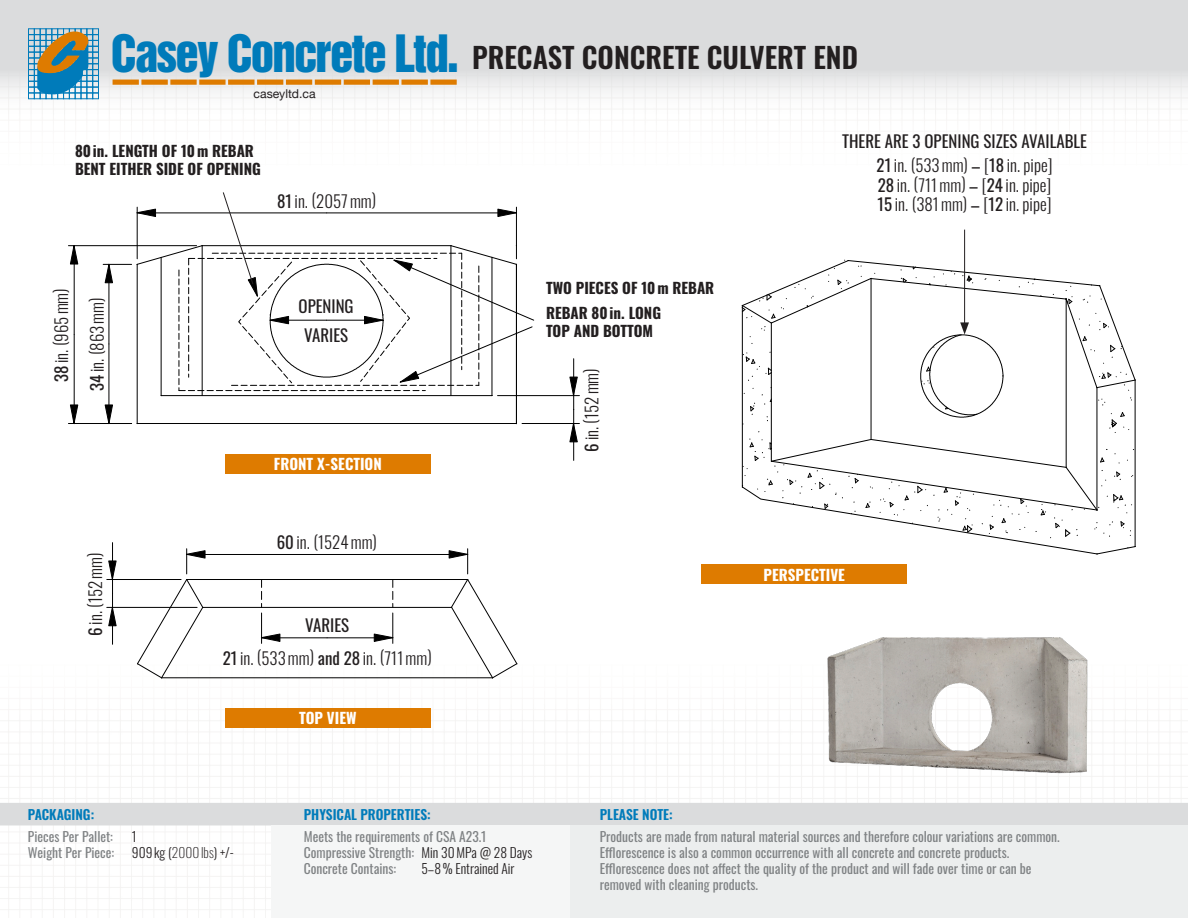
<style>
.page{position:relative;width:1188px;height:918px;background:#fff}
.page>*{position:absolute;margin:0;border:0;box-sizing:border-box;transform-origin:0 0}
.t1{font:47.1px "Helvetica Inserat";letter-spacing:-.04em;color:#007bba}
.t2{font:600 28.5px "Oswald";color:#231f20}
.t3{font:300 16.8px/32.5px "Oswald";color:#231f20;text-align:center}
.t4{font:16.8px/24.8px "Oswald";color:#231f20;text-align:center}
.t5{font:700 15px/24.8px "Oswald";color:#231f20}
.t6{font:700 15px "Oswald";color:#fff}
.t7{font:13.5px/16.2px "Oswald";color:#7f8284}
.t8{font:600 13.5px "Oswald";color:#007bba}
.t9{font:300 13.5px "Oswald";color:#231f20}
.t10{font:12.15px "Helvetica Neue";color:#231f20}
.s1{font-weight:400}
.s2{font-weight:300}
.s3{font-weight:200}
.s4{font-weight:300;color:#231f20}
</style>
<div class="page">
<img style="left:0;top:117px;width:1188px;height:801px">
<div style="left:0;top:0;width:1188px;height:117px;background:linear-gradient(to bottom,#d1d2d4,#f7f7f7)"></div>
<div style="left:28px;top:28px;width:7px;height:7px;border:1px solid #007bba"></div>
<div style="left:28px;top:34px;width:7px;height:7px;border:1px solid #007bba"></div>
<div style="left:28px;top:40px;width:7px;height:7px;border:1px solid #007bba"></div>
<div style="left:28px;top:46px;width:7px;height:6px;border:1px solid #007bba"></div>
<div style="left:28px;top:52px;width:7px;height:6px;border:1px solid #007bba"></div>
<div style="left:28px;top:58px;width:7px;height:6px;border:1px solid #007bba"></div>
<div style="left:28px;top:63px;width:7px;height:7px;border:1px solid #007bba"></div>
<div style="left:28px;top:69px;width:7px;height:7px;border:1px solid #007bba"></div>
<div style="left:28px;top:75px;width:7px;height:7px;border:1px solid #007bba"></div>
<div style="left:28px;top:81px;width:7px;height:6px;border:1px solid #007bba"></div>
<div style="left:28px;top:87px;width:7px;height:6px;border:1px solid #007bba"></div>
<div style="left:28px;top:93px;width:7px;height:6px;border:1px solid #007bba"></div>
<div style="left:92px;top:28px;width:7px;height:7px;border:1px solid #007bba"></div>
<div style="left:92px;top:34px;width:7px;height:7px;border:1px solid #007bba"></div>
<div style="left:92px;top:40px;width:7px;height:7px;border:1px solid #007bba"></div>
<div style="left:92px;top:46px;width:7px;height:6px;border:1px solid #007bba"></div>
<div style="left:92px;top:52px;width:7px;height:6px;border:1px solid #007bba"></div>
<div style="left:92px;top:58px;width:7px;height:6px;border:1px solid #007bba"></div>
<div style="left:92px;top:63px;width:7px;height:7px;border:1px solid #007bba"></div>
<div style="left:92px;top:69px;width:7px;height:7px;border:1px solid #007bba"></div>
<div style="left:92px;top:75px;width:7px;height:7px;border:1px solid #007bba"></div>
<div style="left:92px;top:81px;width:7px;height:6px;border:1px solid #007bba"></div>
<div style="left:92px;top:87px;width:7px;height:6px;border:1px solid #007bba"></div>
<div style="left:92px;top:93px;width:7px;height:6px;border:1px solid #007bba"></div>
<svg style="left:34px;top:28px;width:59px;height:71px;background:#6d9496"></svg>
<svg style="left:113px;top:80px;width:344px;height:5px;background:#df891f"></svg>
<div style="left:0;top:803px;width:1188px;height:22px;background:#dbdcdd"></div>
<div style="left:271px;top:825px;width:299px;height:93px;background:#f5f6f6"></div>
<div style="left:570px;top:825px;width:618px;height:93px;background:#eceeee"></div>
<hr style="left:137px;top:264px;width:1px;height:160px;background:#000">
<hr style="left:137px;top:423px;width:380px;height:1px;background:#000">
<hr style="left:516px;top:264px;width:1px;height:160px;background:#000">
<hr style="left:522px;top:423px;width:57px;height:1px;background:#000">
<hr style="left:498px;top:395px;width:81px;height:1px;background:#000">
<hr style="left:573px;top:423px;width:1px;height:37px;background:#000">
<hr style="left:573px;top:359px;width:1px;height:37px;background:#000">
<svg style="left:570px;top:377px;width:8px;height:65px"></svg>
<hr style="left:68px;top:423px;width:64px;height:1px;background:#000">
<hr style="left:68px;top:245px;width:129px;height:1px;background:#000">
<hr style="left:74px;top:335px;width:1px;height:89px;background:#000">
<svg style="left:70px;top:405px;width:8px;height:18px"></svg>
<hr style="left:74px;top:245px;width:1px;height:90px;background:#000">
<svg style="left:70px;top:245px;width:8px;height:19px"></svg>
<hr style="left:109px;top:344px;width:1px;height:80px;background:#000">
<svg style="left:103px;top:405px;width:35px;height:19px"></svg>
<hr style="left:203px;top:607px;width:249px;height:1px;background:#000">
<hr style="left:187px;top:579px;width:281px;height:1px;background:#000">
<hr style="left:162px;top:678px;width:331px;height:1px;background:#000">
<svg style="left:261px;top:580px;width:1px;height:27px"></svg>
<svg style="left:393px;top:580px;width:1px;height:27px"></svg>
<hr style="left:187px;top:554px;width:140px;height:1px;background:#000">
<svg style="left:137px;top:549px;width:68px;height:129px"></svg>
<hr style="left:327px;top:554px;width:141px;height:1px;background:#000">
<svg style="left:449px;top:549px;width:68px;height:129px"></svg>
<hr style="left:261px;top:613px;width:1px;height:30px;background:#000">
<hr style="left:393px;top:613px;width:1px;height:30px;background:#000">
<hr style="left:261px;top:638px;width:66px;height:1px;background:#000">
<svg style="left:260px;top:634px;width:20px;height:8px"></svg>
<hr style="left:327px;top:638px;width:66px;height:1px;background:#000">
<svg style="left:374px;top:634px;width:20px;height:8px"></svg>
<hr style="left:107px;top:607px;width:90px;height:1px;background:#000">
<hr style="left:107px;top:579px;width:74px;height:1px;background:#000">
<hr style="left:112px;top:607px;width:1px;height:37px;background:#000">
<hr style="left:112px;top:543px;width:1px;height:37px;background:#000">
<svg style="left:109px;top:561px;width:7px;height:65px"></svg>
<img style="left:820px;top:632px;width:274px;height:145px">
<div style="left:225px;top:708px;width:205px;height:20px;background:#de7b00"></div>
<hr style="left:771px;top:323px;width:1px;height:138px;background:#000">
<hr style="left:1097px;top:387px;width:1px;height:123px;background:#000">
<hr style="left:871px;top:278px;width:1px;height:161px;background:#000">
<hr style="left:1066px;top:299px;width:1px;height:168px;background:#000">
<hr style="left:1135px;top:380px;width:1px;height:167px;background:#000">
<hr style="left:742px;top:306px;width:1px;height:181px;background:#000">
<svg style="left:742px;top:439px;width:394px;height:116px"></svg>
<div style="left:702px;top:565px;width:205px;height:19px;background:#de7b00"></div>
<svg style="left:103px;top:192px;width:431px;height:204px"></svg>
<div style="left:225px;top:454px;width:205px;height:19px;background:#de7b00"></div>
<hr style="left:964px;top:230px;width:1px;height:95px;background:#231f20">
<svg style="left:742px;top:260px;width:394px;height:173px"></svg>
<h1 class="t1" style="left:111px;top:25px;width:350px">Casey Concrete Ltd.</h1>
<p class="t10" style="left:254px;top:86px;width:64px">caseyltd.ca</p>
<p class="t5" style="left:75px;top:143px;width:187px;line-height:18px">80in. LENGTH OF 10m REBAR<br>BENT EITHER SIDE OF OPENING</p>
<p class="t3" style="left:277px;top:183px;width:101px"><span class="s1">81</span>in. (2057mm)</p>
<h2 class="t2" style="left:472px;top:42px;width:387px">PRECAST CONCRETE CULVERT END</h2>
<p class="t4" style="left:842px;top:127px;width:247px">THERE ARE 3 OPENING SIZES AVAILABLE<br>21<span class="s2">in. (533mm)</span> – <span class="s2">[</span>18 <span class="s2">in. pipe]</span></p>
<p class="t3" style="left:878px;top:174px;width:175px;line-height:19.5px;text-align:left"><span class="s1">28</span> in. (711mm) <span class="s1">–</span> [<span class="s1">24</span> in. pipe]<br><span class="s1">15</span> in. (381mm) <span class="s1">–</span> [<span class="s1">12</span> in. pipe]</p>
<p class="t3" style="left:41px;top:391px;width:104px;line-height:35.8px;rotate:-90deg"><span class="s1">38</span> in. (965mm)<br><span class="s1">34</span> in. (863mm)</p>
<p class="t3" style="left:77px;top:636px;width:85px;rotate:-90deg"><span class="s1">6</span> in. (152mm)</p>
<p class="t4" style="left:299px;top:291px;width:57px;line-height:28.5px">OPENING<br>VARIES</p>
<p class="t6" style="left:274px;top:456px;width:109px">FRONT X-SECTION</p>
<p class="t3" style="left:277px;top:524px;width:102px"><span class="s1">60</span> in. (1524mm)</p>
<p class="t3" style="left:223px;top:607px;width:210px"><span class="s1">VARIES<br>21</span>in. (533mm) <span class="s1">and 28</span> in. (711mm)</p>
<p class="t6" style="left:299px;top:710px;width:59px">TOP VIEW</p>
<p class="t5" style="left:546px;top:277px;width:170px">TWO PIECES OF 10m REBAR<br>REBAR 80in. LONG</p>
<p class="t5" style="left:546px;top:320px;width:109px">TOP AND BOTTOM</p>
<p class="t3" style="left:574px;top:452px;width:85px;rotate:-90deg"><span class="s1">6</span> in. (152mm)</p>
<p class="t6" style="left:764px;top:567px;width:83px">PERSPECTIVE</p>
<p class="t8" style="left:28px;top:807px;width:68px">PACKAGING:</p>
<p class="t8" style="left:304px;top:807px;width:128px">PHYSICAL PROPERTIES:</p>
<p class="t8" style="left:600px;top:807px;width:75px">PLEASE NOTE:</p>
<p class="t7" style="left:28px;top:827px;width:87px">Pieces Per Pallet:</p>
<p class="t9" style="left:132px;top:824px;width:6px">1</p>
<p class="t7" style="left:28px;top:843px;width:88px">Weight Per Piece:</p>
<p class="t9" style="left:132px;top:840px;width:103px">909kg (<span class="s3">2000lbs</span>) +/-</p>
<p class="t7" style="left:304px;top:827px;width:230px">Meets the requirements of CSA A23.1<br>Compressive Strength: <span class="s4">Min 30MPa @ 28 Days<br></span>Concrete Contains:</p>
<p class="t7" style="left:600px;top:827px;width:462px">Products are made from natural material sources and therefore colour variations are common.<br>Efflorescence is also a common occurrence with all concrete and concrete products.<br>Efflorescence does not affect the quality of the product and will fade over time or can be removed with cleaning products.</p>
<p class="t9" style="left:422px;top:857px;width:95px">5–8% Entrained Air</p>
</div>
